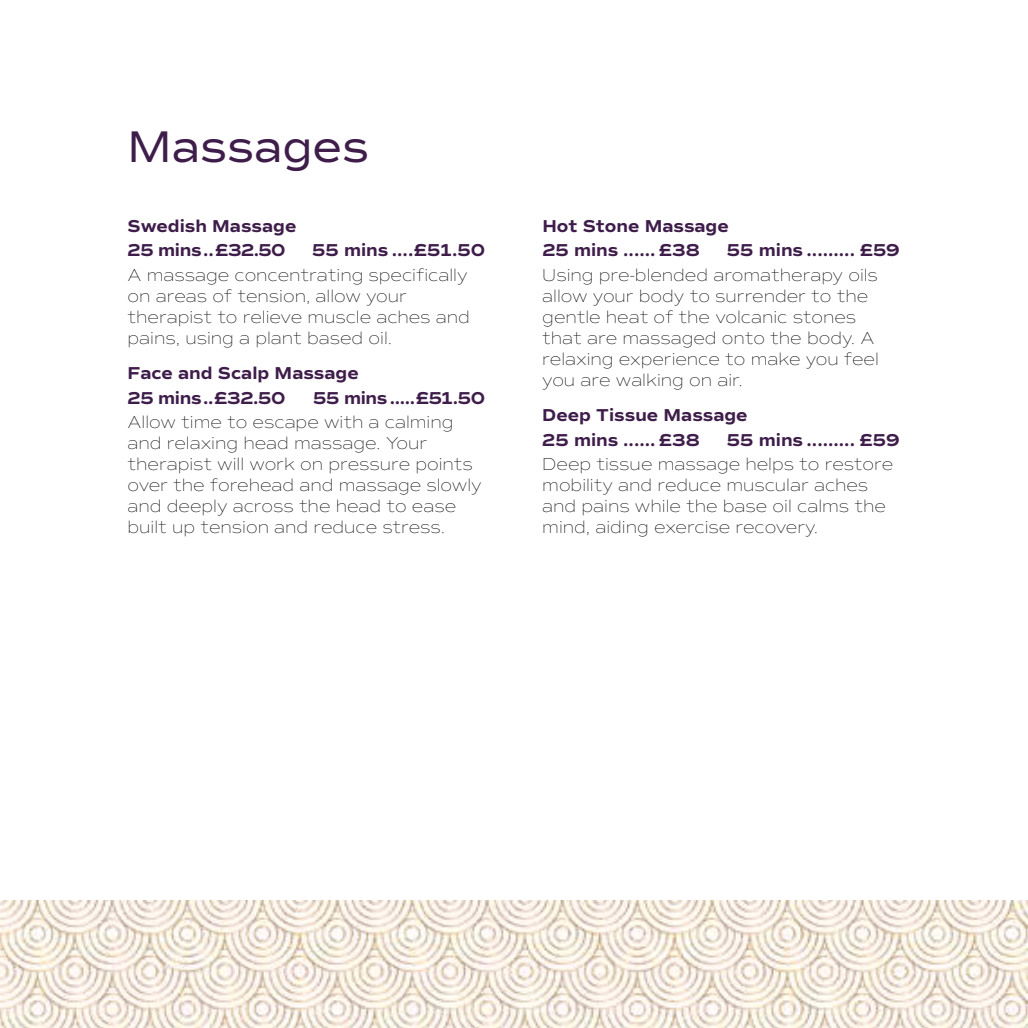
<style>
.page{position:relative;width:1028px;height:1028px;background:#fff}
.page>*{position:absolute;margin:0;border:0;box-sizing:border-box;transform-origin:0 0}
.t1{font:45px "Commuters Sans";color:#3e1d4a}
.t2{font:100 17.5px/21px "Commuters Sans";color:#000}
.t3{font:700 17.5px/24.5px "Commuters Sans";color:#3e1d4a}
.t4{font:700 17.5px "Commuters Sans";letter-spacing:-.02em;color:#3e1d4a}
</style>
<div class="page">
<img style="left:1px;top:900px;width:1027px;height:128px">
<img style="left:0;top:0;width:1px;height:1028px">
<h1 class="t1" style="left:128px;top:119px;width:243px">Massages</h1>
<p class="t3" style="left:128px;top:214px;width:170px">Swedish Massage<br>25 mins..£32.50</p>
<p class="t3" style="left:312px;top:238px;width:174px">55 mins ....£51.50</p>
<p class="t2" style="left:128px;top:264px;width:344px">A massage concentrating specifically on areas of tension, allow your therapist to relieve muscle aches and pains, using a plant based oil.</p>
<p class="t3" style="left:128px;top:361px;width:233px">Face and Scalp Massage<br>25 mins..£32.50</p>
<p class="t4" style="left:313px;top:387px;width:173px">55 mins .....£51.50</p>
<p class="t2" style="left:128px;top:412px;width:356px">Allow time to escape with a calming and relaxing head massage. Your therapist will work on pressure points over the forehead and massage slowly and deeply across the head to ease built up tension and reduce stress.</p>
<p class="t3" style="left:542px;top:214px;width:188px">Hot Stone Massage<br>25 mins ...... £38</p>
<p class="t3" style="left:727px;top:238px;width:174px">55 mins ......... £59</p>
<p class="t2" style="left:542px;top:264px;width:338px">Using pre-blended aromatherapy oils allow your body to surrender to the gentle heat of the volcanic stones that are massaged onto the body. A relaxing experience to make you feel you are walking on air.</p>
<p class="t3" style="left:542px;top:403px;width:207px">Deep Tissue Massage<br>25 mins ...... £38</p>
<p class="t3" style="left:727px;top:427px;width:174px">55 mins ......... £59</p>
<p class="t2" style="left:542px;top:454px;width:352px">Deep tissue massage helps to restore mobility and reduce muscular aches and pains while the base oil calms the mind, aiding exercise recovery.</p>
</div>
